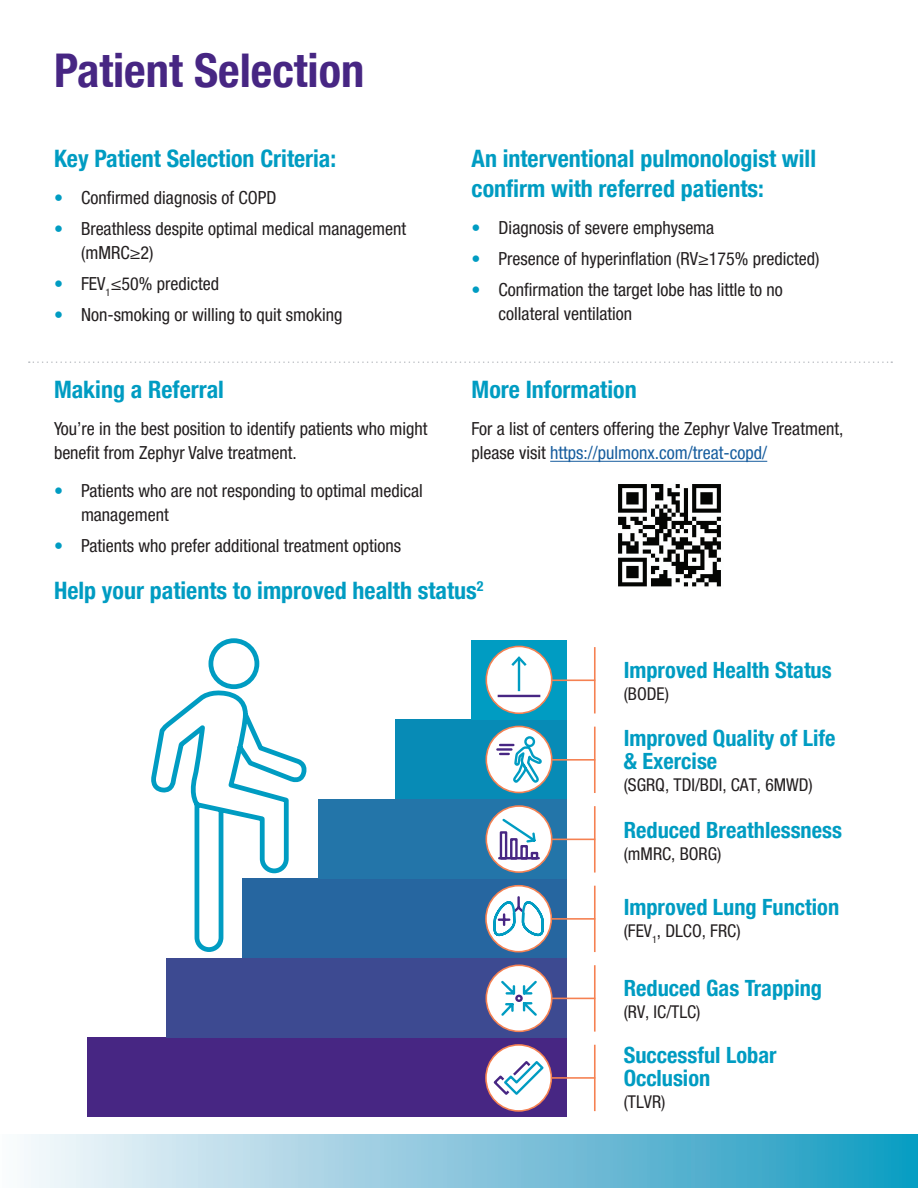
<style>
.page{position:relative;width:918px;height:1188px;background:#fff}
.page>*{position:absolute;margin:0;border:0;box-sizing:border-box;transform-origin:0 0}
.Page_Titles{font:700 condensed 46.5px "Helvetica Neue LT Pro";color:#472683}
.Subhead{font:700 condensed 24px/30px "Helvetica Neue LT Pro";color:#009cc2}
.t1{font:700 condensed 22.35px/22.4px "Helvetica Neue LT Pro";color:#009cc2}
.Body_Copy{font:condensed 18px/24px "Helvetica Neue LT Pro";color:#231f20}
.t2{font:condensed 17.55px "Helvetica Neue LT Pro";color:#231f20}
.s1{color:#009cc2}
.s2{color:#175d9e}
</style>
<div class="page">
<div style="left:209px;top:638px;width:50px;height:51px;border:5px solid #009cc2;border-radius:50%"></div>
<svg style="left:151px;top:677px;width:155px;height:275px"></svg>
<div style="left:87px;top:1038px;width:480px;height:79px;background:#472683"></div>
<div style="left:166px;top:958px;width:401px;height:80px;background:#3d4a91"></div>
<div style="left:242px;top:878px;width:325px;height:80px;background:#2666a0"></div>
<div style="left:319px;top:799px;width:248px;height:79px;background:#2375a9"></div>
<div style="left:395px;top:719px;width:172px;height:80px;background:#078bb6"></div>
<div style="left:471px;top:640px;width:96px;height:79px;background:#009cc2"></div>
<hr style="left:544px;top:918px;width:51px;height:2px;background:#f58152">
<hr style="left:594px;top:886px;width:2px;height:66px;background:#f58152">
<hr style="left:544px;top:759px;width:51px;height:2px;background:#f58152">
<hr style="left:594px;top:727px;width:2px;height:66px;background:#f58152">
<hr style="left:544px;top:679px;width:51px;height:2px;background:#f58152">
<hr style="left:594px;top:647px;width:2px;height:66px;background:#f58152">
<hr style="left:544px;top:839px;width:51px;height:1px;background:#f58152">
<hr style="left:594px;top:806px;width:2px;height:67px;background:#f58152">
<hr style="left:544px;top:998px;width:51px;height:1px;background:#f58152">
<hr style="left:594px;top:965px;width:2px;height:67px;background:#f58152">
<hr style="left:544px;top:1077px;width:51px;height:2px;background:#f58152">
<hr style="left:594px;top:1045px;width:2px;height:66px;background:#f58152">
<div style="left:486px;top:886px;width:65px;height:66px;background:#fff;border-radius:50%"></div>
<div style="left:485px;top:885px;width:67px;height:68px;border:2px solid #f58152;border-radius:50%"></div>
<svg style="left:486px;top:726px;width:66px;height:67px"></svg>
<div style="left:486px;top:726px;width:67px;height:67px;border:2px solid #f58152;border-radius:50%"></div>
<div style="left:486px;top:646px;width:66px;height:67px;background:#fff;border-radius:50%"></div>
<div style="left:486px;top:646px;width:67px;height:68px;border:2px solid #f58152;border-radius:50%"></div>
<hr style="left:518px;top:658px;width:2px;height:33px;background:#009cc2">
<svg style="left:511px;top:656px;width:16px;height:13px"></svg>
<hr style="left:498px;top:695px;width:42px;height:2px;background:#472683">
<svg style="left:486px;top:806px;width:66px;height:66px"></svg>
<div style="left:486px;top:805px;width:67px;height:68px;border:2px solid #f58152;border-radius:50%"></div>
<svg style="left:492px;top:735px;width:54px;height:203px"></svg>
<div style="left:486px;top:965px;width:66px;height:66px;background:#fff;border-radius:50%"></div>
<div style="left:486px;top:964px;width:67px;height:68px;border:2px solid #f58152;border-radius:50%"></div>
<svg style="left:501px;top:980px;width:36px;height:36px"></svg>
<div style="left:515px;top:995px;width:8px;height:7px;border:2px solid #472683;border-radius:50%"></div>
<div style="left:486px;top:1045px;width:65px;height:66px;background:#fff;border-radius:50%"></div>
<div style="left:485px;top:1044px;width:67px;height:68px;border:2px solid #f58152;border-radius:50%"></div>
<svg style="left:492px;top:1059px;width:54px;height:38px"></svg>
<hr style="left:550px;top:461px;width:217px;height:1px;background:#175d9e">
<svg style="left:29px;top:361px;width:863px;height:2px"></svg>
<img style="left:618px;top:484px;width:103px;height:103px">
<div style="left:0;top:1134px;width:918px;height:54px;background:linear-gradient(to right,#fdf8fb,#1699c0)"></div>
<p class="Page_Titles" style="left:54px;top:43px;width:312px">Patient Selection</p>
<p class="Subhead" style="left:54px;top:144px;width:284px">Key Patient Selection Criteria:</p>
<p class="Body_Copy" style="left:54px;top:186px;width:224px"><span class="s1">•</span> Confirmed diagnosis of COPD</p>
<p class="Body_Copy" style="left:81px;top:217px;width:327px;text-indent:-27px"><span class="s1">•</span> Breathless despite optimal medical management (mMRC≥2)</p>
<p class="Body_Copy" style="left:54px;top:271px;width:167px"><span class="s1">•</span> FEV<sub>1</sub>≤50% predicted</p>
<p class="Body_Copy" style="left:54px;top:302px;width:290px"><span class="s1">•</span> Non-smoking or willing to quit smoking</p>
<p class="Subhead" style="left:54px;top:375px;width:172px">Making a Referral</p>
<p class="Body_Copy" style="left:54px;top:417px;width:375px">You’re in the best position to identify patients who might benefit from Zephyr Valve treatment.</p>
<p class="Body_Copy" style="left:81px;top:478px;width:343px;text-indent:-27px"><span class="s1">•</span> Patients who are not responding to optimal medical management</p>
<p class="Body_Copy" style="left:54px;top:533px;width:349px"><span class="s1">•</span> Patients who prefer additional treatment options</p>
<p class="Subhead" style="left:472px;top:144px;width:346px">An interventional pulmonologist will confirm with referred patients:</p>
<p class="Body_Copy" style="left:472px;top:216px;width:244px"><span class="s1">•</span> Diagnosis of severe emphysema</p>
<p class="Body_Copy" style="left:472px;top:247px;width:349px"><span class="s1">•</span> Presence of hyperinflation (RV≥175% predicted)</p>
<p class="Body_Copy" style="left:499px;top:277px;width:286px;text-indent:-27px"><span class="s1">•</span> Confirmation the target lobe has little to no collateral ventilation</p>
<p class="Subhead" style="left:472px;top:375px;width:167px">More Information</p>
<p class="Body_Copy" style="left:472px;top:417px;width:373px">For a list of centers offering the Zephyr Valve Treatment, please visit <span class="s2">https://pulmonx.com/treat-copd/</span></p>
<p class="Subhead" style="left:54px;top:576px;width:431px">Help your patients to improved health status<sup>2</sup></p>
<p class="t1" style="left:624px;top:659px;width:210px">Improved Health Status</p>
<p class="t2" style="left:624px;top:683px;width:47px">(BODE)</p>
<p class="t1" style="left:624px;top:727px;width:213px">Improved Quality of Life &amp; Exercise</p>
<p class="t2" style="left:624px;top:775px;width:191px">(SGRQ, TDI/BDI, CAT, 6MWD)</p>
<p class="t1" style="left:624px;top:819px;width:220px">Reduced Breathlessness</p>
<p class="t2" style="left:624px;top:843px;width:99px">(mMRC, BORG)</p>
<p class="t1" style="left:624px;top:896px;width:217px">Improved Lung Function</p>
<p class="t2" style="left:624px;top:921px;width:118px">(FEV<sub>1</sub>, DLCO, FRC)</p>
<p class="t1" style="left:624px;top:977px;width:200px">Reduced Gas Trapping</p>
<p class="t2" style="left:624px;top:1002px;width:78px">(RV, IC/TLC)</p>
<p class="t1" style="left:624px;top:1044px;width:154px">Successful Lobar<br>Occlusion</p>
<p class="t2" style="left:624px;top:1091px;width:43px">(TLVR)</p>
</div>
